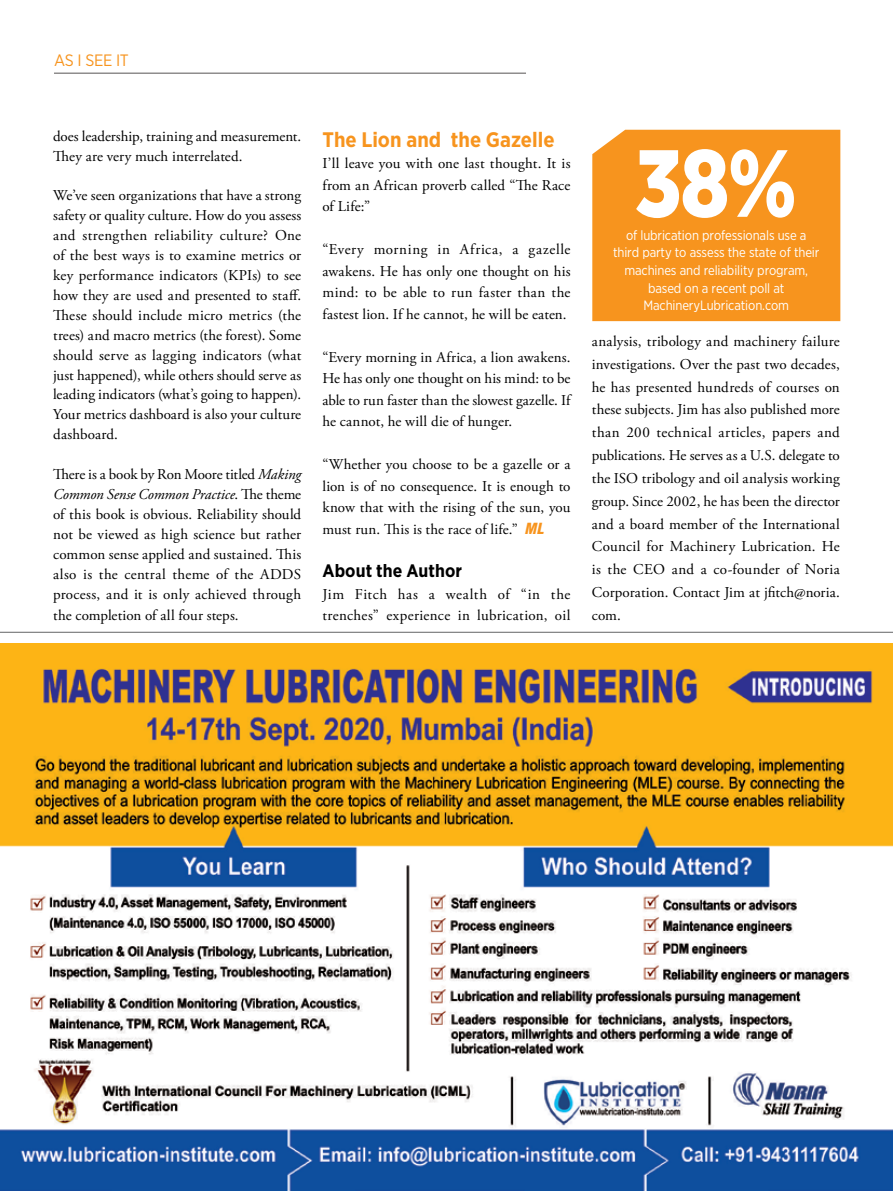
<style>
.page{position:relative;width:893px;height:1191px;background:#fff}
.page>*{position:absolute;margin:0;border:0;box-sizing:border-box;transform-origin:0 0}
.t1{font:900 95.1px "Gotham Narrow";color:#fff;scale:.9 1}
.t2{font:700 21px "Gotham Narrow";color:#f7941e}
.t3{font:700 18px "Gotham Narrow";letter-spacing:.005em;color:#000}
.t4{font:16.5px "Gotham Narrow";letter-spacing:-.02em;color:#f7941e}
.t5{font:15px/20px "Adobe Garamond Pro";letter-spacing:.01em;color:#000;text-align:justify}
.t6{font:15px/21.5px "Adobe Garamond Pro";letter-spacing:.03em;color:#000}
.t7{font:13.5px/17.7px "Gotham Narrow";letter-spacing:-.01em;color:#fff;text-align:center}
.s1{font-style:italic}
.s2{font-family:"Swiss 721 BT";font-weight:900;font-style:italic;font-stretch:condensed;color:#f7941e}
</style>
<div class="page">
<hr style="left:0;top:1137px;width:893px;height:1px;background:#575454">
<hr style="left:54px;top:73px;width:472px;height:1px;background:#575454">
<div style="left:592px;top:130px;width:248px;height:191px;background:#f7941e"></div>
<img style="left:0;top:643px;width:892px;height:548px">
<hr style="left:0;top:632px;width:893px;height:1px;background:#636466">
<p class="t4" style="left:54px;top:50px;width:76px">AS I SEE IT</p>
<p class="t5" style="left:53px;top:126px;width:250px">does leadership, training and measurement.<br>They are very much interrelated.</p>
<p class="t5" style="left:53px;top:186px;width:250px">We’ve seen organizations that have a strong safety or quality culture. How do you assess and strengthen reliability culture? One of the best ways is to examine metrics or key performance indicators (KPIs) to see how they are used and presented to staff.<br>These should include micro metrics (the trees) and macro metrics (the forest). Some should serve as lagging indicators (what just happened), while others should serve as leading indicators (what’s going to happen).<br>Your metrics dashboard is also your culture dashboard.</p>
<p class="t5" style="left:53px;top:465px;width:250px">There is a book by Ron Moore titled <span class="s1">Making Common Sense Common Practice</span>. The theme of this book is obvious. Reliability should not be viewed as high science but rather common sense applied and sustained. This also is the central theme of the ADDS process, and it is only achieved through</p>
<p class="t5" style="left:53px;top:606px;width:187px">the completion of all four steps.</p>
<h2 class="t2" style="left:322px;top:126px;width:234px">The Lion and the Gazelle</h2>
<p class="t5" style="left:322px;top:153px;width:250px;line-height:21.5px">I’ll leave you with one last thought. It is from an African proverb called “The Race of Life:”</p>
<p class="t5" style="left:322px;top:239px;width:250px;line-height:21.5px">“Every morning in Africa, a gazelle awakens. He has only one thought on his mind: to be able to run faster than the fastest lion. If he cannot, he will be eaten.</p>
<p class="t5" style="left:322px;top:347px;width:250px;line-height:21.5px">“Every morning in Africa, a lion awakens.<br>He has only one thought on his mind: to be able to run faster than the slowest gazelle. If he cannot, he will die of hunger.</p>
<p class="t5" style="left:322px;top:454px;width:250px;line-height:21.5px">“Whether you choose to be a gazelle or a lion is of no consequence. It is enough to know that with the rising of the sun, you must run. This is the race of life.” <span class="s2">ML</span></p>
<p class="t3" style="left:322px;top:559px;width:141px">About the Author</p>
<p class="t6" style="left:322px;top:583px;width:250px">Jim Fitch has a wealth of “in the trenches” experience in lubrication, oil</p>
<h1 class="t1" style="left:635px;top:120px;width:181px">38%</h1>
<p class="t7" style="left:613px;top:243px;width:208px">third party to assess the state of their machines and reliability program, based on a recent poll at<br>MachineryLubrication.com</p>
<p class="t7" style="left:626px;top:226px;width:182px">of lubrication professionals use a</p>
<p class="t5" style="left:592px;top:330px;width:250px;line-height:22.8px">analysis, tribology and machinery failure investigations. Over the past two decades, he has presented hundreds of courses on these subjects. Jim has also published more than 200 technical articles, papers and publications. He serves as a U.S. delegate to the ISO tribology and oil analysis working group. Since 2002, he has been the director and a board member of the International Council for Machinery Lubrication. He is the CEO and a co-founder of Noria Corporation. Contact Jim at jfitch@noria. com.</p>
</div>
